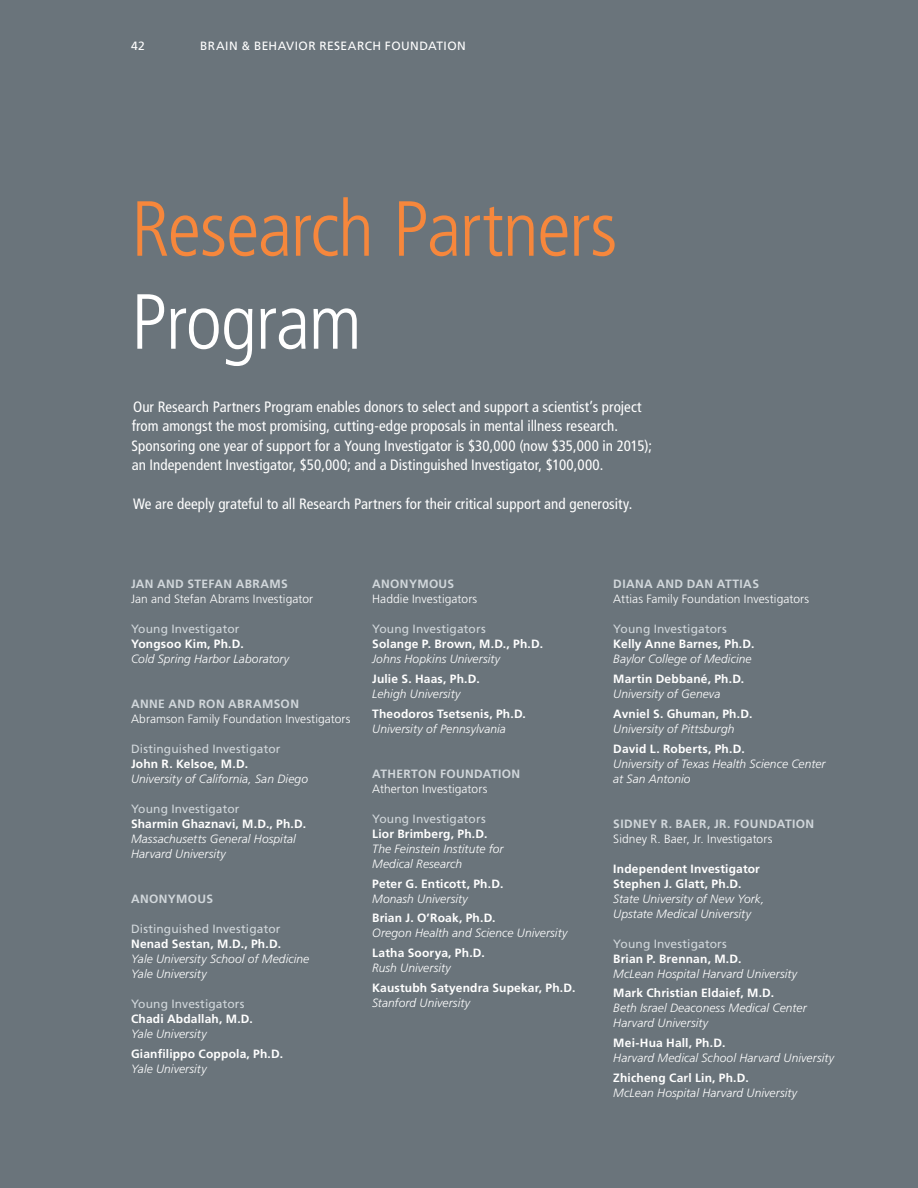
<style>
.page{position:relative;width:918px;height:1188px;background:#6a747b}
.page>*{position:absolute;margin:0;border:0;box-sizing:border-box;transform-origin:0 0}
.t1{font:300 condensed 78px "Frutiger LT Std";letter-spacing:-.02em;color:#f6873c}
.t2{font:300 condensed 78px "Frutiger LT Std";letter-spacing:-.02em;color:#fff}
.t3{font:condensed 15px/19.5px "Frutiger LT Std";letter-spacing:.005em;color:#fff}
.t4{font:italic 300 12px/15px "Frutiger LT Std";letter-spacing:.005em;color:#fff}
.t5{font:700 12px/15px "Frutiger LT Std";letter-spacing:.015em;color:#fff}
.t6{font:12px "Frutiger LT Std";letter-spacing:.01em;color:#d1d7db}
.t7{font:300 12px "Frutiger LT Std";letter-spacing:.005em;color:#fff}
.t8{font:700 12px "Frutiger LT Std";letter-spacing:.03em;color:#d1d7db}
.t9{font:12px "Frutiger LT Std";letter-spacing:.035em;color:#fff}
</style>
<div class="page">
<p class="t9" style="left:131px;top:38px;width:15px">42</p>
<p class="t9" style="left:200px;top:38px;width:267px">BRAIN &amp; BEHAVIOR RESEARCH FOUNDATION</p>
<h1 class="t1" style="left:131px;top:185px;width:488px">Research Partners</h1>
<h1 class="t2" style="left:131px;top:278px;width:232px">Program</h1>
<p class="t3" style="left:132px;top:397px;width:522px">Our Research Partners Program enables donors to select and support a scientist’s project from amongst the most promising, cutting-edge proposals in mental illness research.<br>Sponsoring one year of support for a Young Investigator is $30,000 (now $35,000 in 2015); an Independent Investigator, $50,000; and a Distinguished Investigator, $100,000.</p>
<p class="t3" style="left:133px;top:494px;width:498px">We are deeply grateful to all Research Partners for their critical support and generosity.</p>
<p class="t8" style="left:131px;top:577px;width:158px">JAN AND STEFAN ABRAMS</p>
<p class="t7" style="left:131px;top:592px;width:184px">Jan and Stefan Abrams Investigator</p>
<p class="t6" style="left:131px;top:622px;width:110px">Young Investigator</p>
<p class="t5" style="left:131px;top:636px;width:114px">Yongsoo Kim, Ph.D.</p>
<p class="t4" style="left:131px;top:651px;width:160px">Cold Spring Harbor Laboratory</p>
<p class="t8" style="left:131px;top:697px;width:169px">ANNE AND RON ABRAMSON</p>
<p class="t7" style="left:131px;top:712px;width:221px">Abramson Family Foundation Investigators</p>
<p class="t6" style="left:131px;top:742px;width:151px">Distinguished Investigator</p>
<p class="t5" style="left:131px;top:756px;width:118px">John R. Kelsoe, M.D.</p>
<p class="t4" style="left:131px;top:771px;width:179px">University of California, San Diego</p>
<p class="t6" style="left:131px;top:802px;width:110px">Young Investigator</p>
<p class="t5" style="left:131px;top:816px;width:177px">Sharmin Ghaznavi, M.D., Ph.D.</p>
<p class="t4" style="left:131px;top:831px;width:166px">Massachusetts General Hospital<br>Harvard University</p>
<p class="t8" style="left:131px;top:892px;width:84px">ANONYMOUS</p>
<p class="t6" style="left:131px;top:922px;width:151px">Distinguished Investigator</p>
<p class="t5" style="left:131px;top:936px;width:151px">Nenad Sestan, M.D., Ph.D.</p>
<p class="t4" style="left:131px;top:951px;width:180px">Yale University School of Medicine<br>Yale University</p>
<p class="t6" style="left:131px;top:997px;width:115px">Young Investigators</p>
<p class="t5" style="left:131px;top:1011px;width:123px">Chadi Abdallah, M.D.</p>
<p class="t4" style="left:131px;top:1026px;width:77px">Yale University</p>
<p class="t5" style="left:131px;top:1046px;width:154px">Gianfilippo Coppola, Ph.D.</p>
<p class="t4" style="left:131px;top:1061px;width:77px">Yale University</p>
<p class="t8" style="left:372px;top:577px;width:84px">ANONYMOUS</p>
<p class="t7" style="left:372px;top:592px;width:107px">Haddie Investigators</p>
<p class="t6" style="left:372px;top:622px;width:115px">Young Investigators</p>
<p class="t5" style="left:372px;top:636px;width:172px">Solange P. Brown, M.D., Ph.D.</p>
<p class="t4" style="left:372px;top:651px;width:130px">Johns Hopkins University</p>
<p class="t5" style="left:372px;top:671px;width:109px">Julie S. Haas, Ph.D.</p>
<p class="t4" style="left:372px;top:686px;width:90px">Lehigh University</p>
<p class="t5" style="left:372px;top:706px;width:155px">Theodoros Tsetsenis, Ph.D.</p>
<p class="t4" style="left:372px;top:721px;width:135px">University of Pennsylvania</p>
<p class="t8" style="left:372px;top:766px;width:150px">ATHERTON FOUNDATION</p>
<p class="t7" style="left:372px;top:782px;width:117px">Atherton Investigators</p>
<p class="t6" style="left:372px;top:811px;width:115px">Young Investigators</p>
<p class="t5" style="left:372px;top:826px;width:117px">Lior Brimberg, Ph.D.</p>
<p class="t4" style="left:372px;top:841px;width:133px">The Feinstein Institute for<br>Medical Research</p>
<p class="t5" style="left:372px;top:876px;width:133px">Peter G. Enticott, Ph.D.</p>
<p class="t4" style="left:372px;top:891px;width:97px">Monash University</p>
<p class="t5" style="left:372px;top:911px;width:125px">Brian J. O’Roak, Ph.D.</p>
<p class="t4" style="left:372px;top:926px;width:197px">Oregon Health and Science University</p>
<p class="t5" style="left:372px;top:946px;width:114px">Latha Soorya, Ph.D.</p>
<p class="t4" style="left:372px;top:961px;width:80px">Rush University</p>
<p class="t5" style="left:372px;top:980px;width:205px">Kaustubh Satyendra Supekar, Ph.D.</p>
<p class="t4" style="left:372px;top:996px;width:99px">Stanford University</p>
<p class="t8" style="left:613px;top:577px;width:147px">DIANA AND DAN ATTIAS</p>
<p class="t7" style="left:613px;top:592px;width:197px">Attias Family Foundation Investigators</p>
<p class="t6" style="left:613px;top:622px;width:115px">Young Investigators</p>
<p class="t5" style="left:613px;top:636px;width:143px">Kelly Anne Barnes, Ph.D.</p>
<p class="t4" style="left:613px;top:651px;width:140px">Baylor College of Medicine</p>
<p class="t5" style="left:613px;top:671px;width:132px">Martin Debbané, Ph.D.</p>
<p class="t4" style="left:613px;top:686px;width:109px">University of Geneva</p>
<p class="t5" style="left:613px;top:706px;width:141px">Avniel S. Ghuman, Ph.D.</p>
<p class="t4" style="left:613px;top:721px;width:123px">University of Pittsburgh</p>
<p class="t5" style="left:613px;top:741px;width:133px">David L. Roberts, Ph.D.</p>
<p class="t4" style="left:613px;top:756px;width:214px">University of Texas Health Science Center at San Antonio</p>
<p class="t8" style="left:613px;top:816px;width:202px">SIDNEY R. BAER, JR. FOUNDATION</p>
<p class="t7" style="left:613px;top:832px;width:161px">Sidney R. Baer, Jr. Investigators</p>
<p class="t5" style="left:613px;top:861px;width:148px">Independent Investigator<br>Stephen J. Glatt, Ph.D.</p>
<p class="t4" style="left:613px;top:891px;width:153px">State University of New York,<br>Upstate Medical University</p>
<p class="t6" style="left:613px;top:936px;width:115px">Young Investigators</p>
<p class="t5" style="left:613px;top:951px;width:130px">Brian P. Brennan, M.D.</p>
<p class="t4" style="left:613px;top:966px;width:185px">McLean Hospital Harvard University</p>
<p class="t5" style="left:613px;top:986px;width:162px">Mark Christian Eldaief, M.D.</p>
<p class="t4" style="left:613px;top:1001px;width:195px">Beth Israel Deaconess Medical Center<br>Harvard University</p>
<p class="t5" style="left:613px;top:1036px;width:114px">Mei-Hua Hall, Ph.D.</p>
<p class="t4" style="left:613px;top:1051px;width:222px">Harvard Medical School Harvard University</p>
<p class="t5" style="left:613px;top:1070px;width:137px">Zhicheng Carl Lin, Ph.D.</p>
<p class="t4" style="left:613px;top:1086px;width:185px">McLean Hospital Harvard University</p>
</div>
